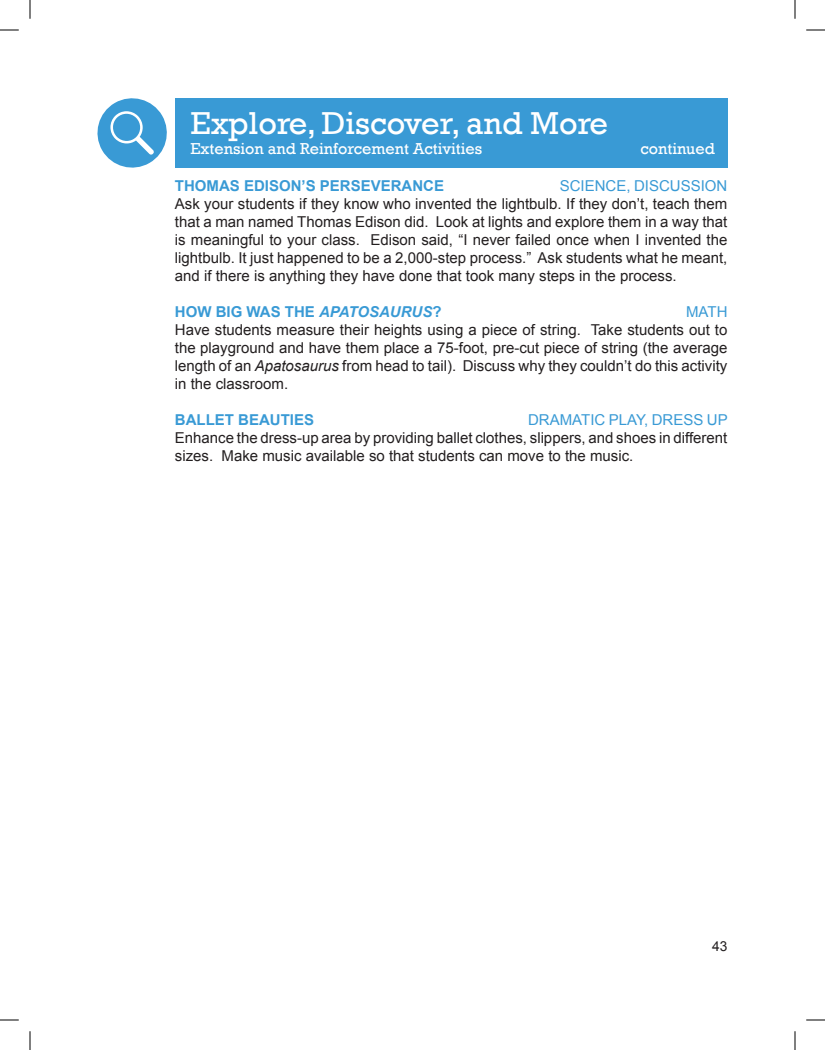
<style>
.page{position:relative;width:825px;height:1050px;background:#fff}
.page>*{position:absolute;margin:0;border:0;box-sizing:border-box;transform-origin:0 0}
.t1{font:32.5px "Rockwell";color:#fff}
.t2{font:16.25px "Rockwell";color:#fff}
.t3{font:15px/18px "Arial";color:#231f20;text-align:justify}
.t4{font:700 15px "Arial";color:#399ad5}
.t5{font:15px "Arial";color:#399ad5}
.t6{font:italic 700 15px "Arial";color:#399ad5}
.t7{font:13.75px "Arial";color:#231f20}
.s1{font-style:normal}
.s2{font-style:italic}
</style>
<div class="page">
<div style="left:175px;top:98px;width:553px;height:70px;background:#399ad5"></div>
<svg style="left:97px;top:98px;width:70px;height:70px"></svg>
<svg style="left:0;top:29px;width:19px;height:2px"></svg>
<svg style="left:806px;top:29px;width:19px;height:2px"></svg>
<svg style="left:0;top:1019px;width:19px;height:2px"></svg>
<svg style="left:806px;top:1019px;width:19px;height:2px"></svg>
<svg style="left:29px;top:0;width:2px;height:19px"></svg>
<svg style="left:29px;top:1031px;width:2px;height:19px"></svg>
<svg style="left:794px;top:0;width:2px;height:19px"></svg>
<svg style="left:794px;top:1031px;width:2px;height:19px"></svg>
<h1 class="t1" style="left:190px;top:105px;width:419px">Explore, Discover, and More</h1>
<p class="t2" style="left:190px;top:139px;width:293px">Extension and Reinforcement Activities</p>
<p class="t2" style="left:640px;top:139px;width:76px">continued</p>
<p class="t4" style="left:175px;top:176px;width:271px">THOMAS EDISON’S PERSEVERANCE</p>
<p class="t5" style="left:560px;top:176px;width:21px">Science</p>
<p class="t5" style="left:626px;top:176px;width:29px">, Discussion</p>
<p class="t3" style="left:175px;top:195px;width:554px">Ask your students if they know who invented the lightbulb. If they don’t, teach them that a man named Thomas Edison did. Look at lights and explore them in a way that is meaningful to your class. Edison said, “I never failed once when I invented the lightbulb. It just happened to be a 2,000-step process.” Ask students what he meant, and if there is anything they have done that took many steps in the process.</p>
<p class="t4" style="left:175px;top:302px;width:84px">HOW BIG WAS</p>
<p class="t6" style="left:285px;top:302px;width:158px"><span class="s1">THE</span> APATOSA URUS<span class="s1">?</span></p>
<p class="t5" style="left:686px;top:302px;width:23px">Math</p>
<p class="t3" style="left:175px;top:321px;width:554px">Have students measure their heights using a piece of string. Take students out to the playground and have them place a 75-foot, pre-cut piece of string (the average length of an <span class="s2">Apatosaurus</span> from head to tail). Discuss why they couldn’t do this activity in the classroom.</p>
<p class="t4" style="left:175px;top:410px;width:139px">BALLET BEAUTIES</p>
<p class="t5" style="left:528px;top:410px;width:33px">Dramat</p>
<p class="t5" style="left:590px;top:410px;width:137px">ic Play, Dress Up</p>
<p class="t3" style="left:175px;top:429px;width:554px">Enhance the dress-up area by providing ballet clothes, slippers, and shoes in different sizes. Make music available so that students can move to the music.</p>
<p class="t7" style="left:712px;top:937px;width:17px">43</p>
</div>
